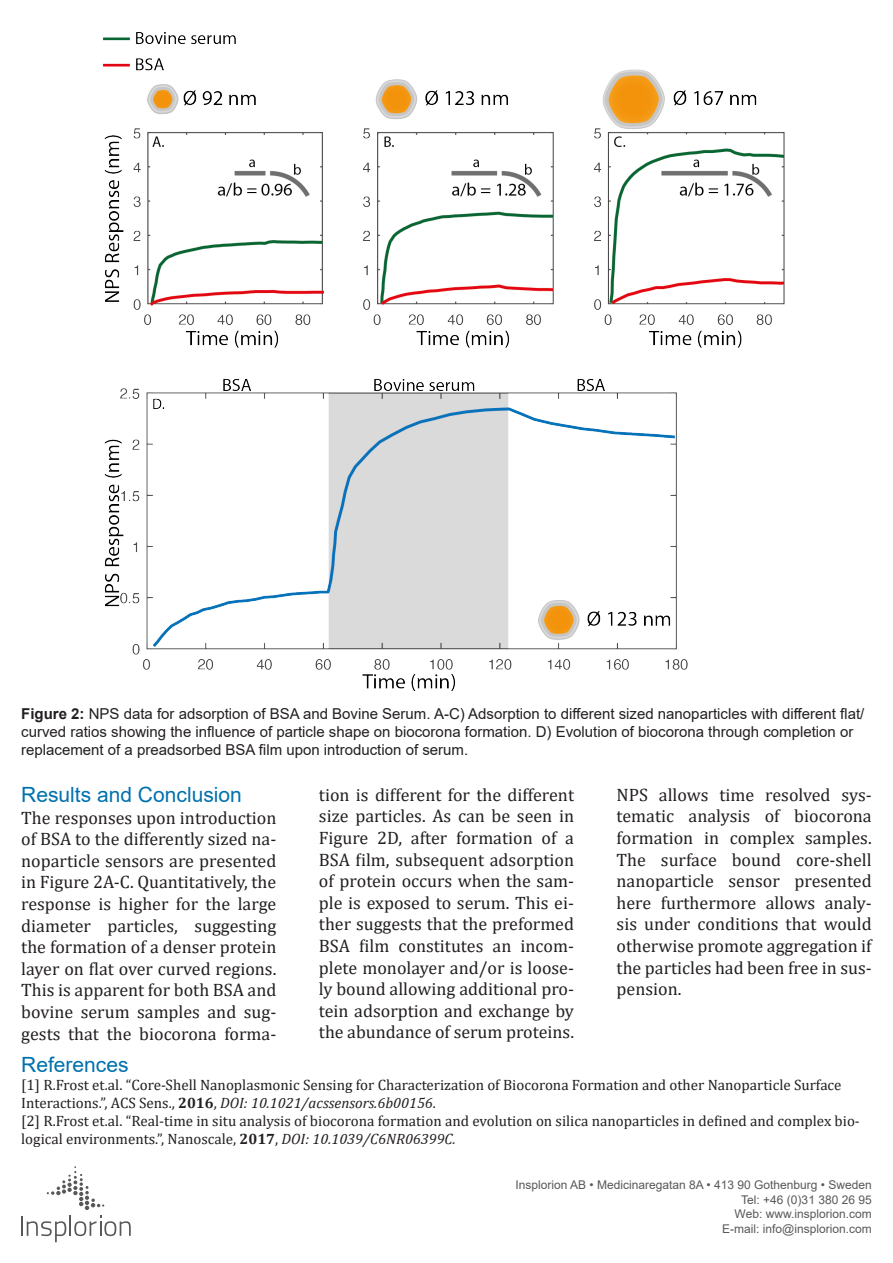
<style>
.page{position:relative;width:893px;height:1263px;background:#fff}
.page>*{position:absolute;margin:0;border:0;box-sizing:border-box;transform-origin:0 0}
.t1{font:21px "Arial";color:#0071ad}
.t2{font:18px/21.6px "Cambria";color:#231f20;text-align:justify}
.t3{font:15px/18px "Cambria";color:#231f20}
.t4{font:15px/18px "Arial";color:#231f20}
.t5{font:12px "Arial";color:#57585a}
.s1{font-weight:700}
.s2{font-style:italic}
</style>
<div class="page">
<hr style="left:21px;top:1216px;width:2px;height:20px;background:#57585a">
<svg style="left:27px;top:1221px;width:39px;height:21px"></svg>
<hr style="left:69px;top:1215px;width:2px;height:21px;background:#57585a">
<svg style="left:74px;top:1216px;width:57px;height:20px"></svg>
<svg style="left:47px;top:1166px;width:57px;height:44px"></svg>
<img style="left:103px;top:32px;width:682px;height:659px">
<p class="t4" style="left:21px;top:705px;width:845px"><span class="s1">Figure 2:</span> NPS data for adsorption of BSA and Bovine Serum. A-C) Adsorption to different sized nanoparticles with different flat/ curved ratios showing the influence of particle shape on biocorona formation. D) Evolution of biocorona through completion or replacement of a preadsorbed BSA film upon introduction of serum.</p>
<p class="t1" style="left:21px;top:780px;width:222px">Results and Conclusion</p>
<p class="t2" style="left:21px;top:806px;width:257px">The responses upon introduction of BSA to the differently sized na&shy;noparticle sensors are presented in Figure 2A-C. Quantitatively, the response is higher for the large diameter particles, suggesting the formation of a denser protein layer on flat over curved regions.<br>This is apparent for both BSA and bovine serum samples and sug&shy;gests that the biocorona forma-</p>
<p class="t2" style="left:319px;top:784px;width:257px">tion is different for the different size particles. As can be seen in Figure 2D, after formation of a BSA film, subsequent adsorption of protein occurs when the sam&shy;ple is exposed to serum. This ei&shy;ther suggests that the preformed BSA film constitutes an incom&shy;plete monolayer and/or is loose&shy;ly bound allowing additional pro&shy;tein adsorption and exchange by the abundance of serum proteins.</p>
<p class="t2" style="left:617px;top:784px;width:257px">NPS allows time resolved sys&shy;tematic analysis of biocorona formation in complex samples.<br>The surface bound core-shell nanoparticle sensor presented here furthermore allows analy&shy;sis under conditions that would otherwise promote aggregation if the particles had been free in sus&shy;pension.</p>
<p class="t1" style="left:21px;top:1050px;width:109px">References</p>
<p class="t3" style="left:21px;top:1076px;width:840px">[1] R.Frost et.al. “Core-Shell Nanoplasmonic Sensing for Characterization of Biocorona Formation and other Nanoparticle Surface Interactions.”, ACS Sens., <span class="s1">2016</span>, <span class="s2">DOI: 10.1021/acssensors.6b00156</span>.<br>[2] R.Frost et.al. “Real-time in situ analysis of biocorona formation and evolution on silica nanoparticles in defined and complex bio&shy;logical environments.”, Nanoscale, <span class="s1">2017</span>, <span class="s2">DOI: 10.1039/C6NR06399C.</span></p>
<p class="t5" style="left:515px;top:1177px;width:358px">Insplorion AB • Medicinaregatan 8A • 413 90 Gothenburg • Sweden</p>
<p class="t5" style="left:741px;top:1191px;width:132px">Tel: +46 (0)31 380 26 95</p>
<p class="t5" style="left:734px;top:1206px;width:139px">Web: www.insplorion.com</p>
<p class="t5" style="left:722px;top:1220px;width:151px">E-mail: info@insplorion.com</p>
</div>
